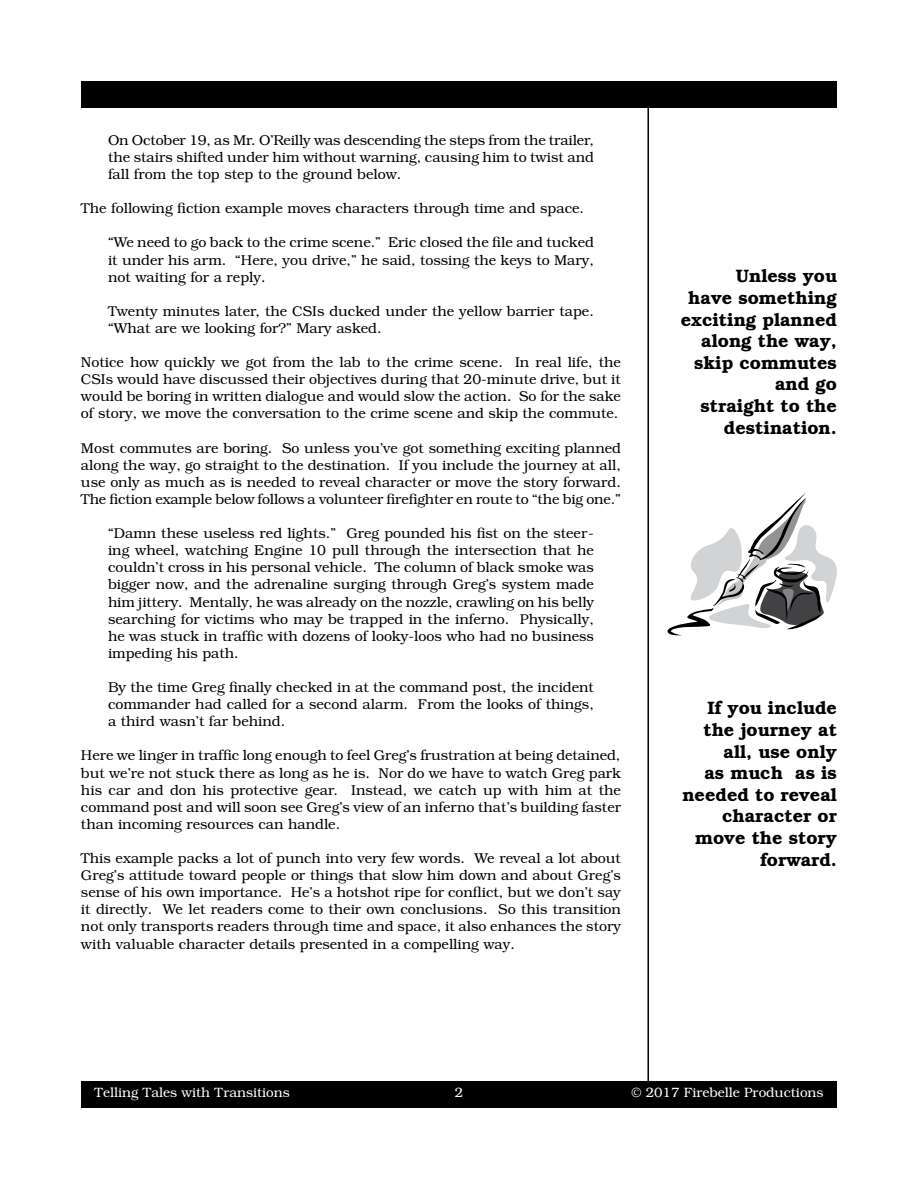
<style>
.page{position:relative;width:918px;height:1188px;background:#fff}
.page>*{position:absolute;margin:0;border:0;box-sizing:border-box;transform-origin:0 0}
.t1{font:600 18px/21.6px "Bookman Std";color:#000;text-align:right}
.t2{font:300 14.25px/17.1px "Bookman Std";color:#000;text-align:justify}
.t3{font:300 13.5px "Bookman Std";color:#fff}
</style>
<div class="page">
<div style="left:81px;top:1081px;width:756px;height:27px;background:#000"></div>
<div style="left:81px;top:81px;width:756px;height:27px;background:#000"></div>
<hr style="left:647px;top:105px;width:2px;height:980px;background:#000">
<svg style="left:667px;top:493px;width:170px;height:143px"></svg>
<p class="t2" style="left:108px;top:132px;width:488px">On October 19, as Mr. O’Reilly was descending the steps from the trailer, the stairs shifted under him without warning, causing him to twist and fall from the top step to the ground below.</p>
<p class="t2" style="left:81px;top:200px;width:505px">The following fiction example moves characters through time and space.</p>
<p class="t2" style="left:108px;top:234px;width:488px">“We need to go back to the crime scene.” Eric closed the file and tucked it under his arm. “Here, you drive,” he said, tossing the keys to Mary, not waiting for a reply.</p>
<p class="t2" style="left:108px;top:303px;width:487px">Twenty minutes later, the CSIs ducked under the yellow barrier tape. “What are we looking for?” Mary asked.</p>
<p class="t2" style="left:81px;top:354px;width:542px">Notice how quickly we got from the lab to the crime scene. In real life, the CSIs would have discussed their objectives during that 20-minute drive, but it would be boring in written dialogue and would slow the action. So for the sake of story, we move the conversation to the crime scene and skip the commute.</p>
<p class="t2" style="left:81px;top:439px;width:542px">Most commutes are boring. So unless you’ve got something exciting planned along the way, go straight to the destination. If you include the journey at all, use only as much as is needed to reveal character or move the story forward.<br>The fiction example below follows a volunteer firefighter en route to “the big one.”</p>
<p class="t2" style="left:108px;top:525px;width:488px">“Damn these useless red lights.” Greg pounded his fist on the steer&shy;ing wheel, watching Engine 10 pull through the intersection that he couldn’t cross in his personal vehicle. The column of black smoke was bigger now, and the adrenaline surging through Greg’s system made him jittery. Mentally, he was already on the nozzle, crawling on his belly searching for victims who may be trapped in the inferno. Physically, he was stuck in traffic with dozens of looky-loos who had no business impeding his path.</p>
<p class="t2" style="left:108px;top:679px;width:488px">By the time Greg finally checked in at the command post, the incident commander had called for a second alarm. From the looks of things, a third wasn’t far behind.</p>
<p class="t2" style="left:81px;top:747px;width:542px">Here we linger in traffic long enough to feel Greg’s frustration at being detained, but we’re not stuck there as long as he is. Nor do we have to watch Greg park his car and don his protective gear. Instead, we catch up with him at the command post and will soon see Greg’s view of an inferno that’s building faster than incoming resources can handle.</p>
<p class="t2" style="left:81px;top:850px;width:542px">This example packs a lot of punch into very few words. We reveal a lot about Greg’s attitude toward people or things that slow him down and about Greg’s sense of his own importance. He’s a hotshot ripe for conflict, but we don’t say it directly. We let readers come to their own conclusions. So this transition not only transports readers through time and space, it also enhances the story with valuable character details presented in a compelling way.</p>
<p class="t1" style="left:681px;top:265px;width:158px">Unless you<br>have something exciting planned along the way, skip commutes and go<br>straight to the destination.</p>
<p class="t1" style="left:682px;top:697px;width:156px">If you include the journey at all, use only<br>as much as is needed to reveal character or move the story forward.</p>
<p class="t3" style="left:94px;top:1085px;width:197px">Telling Tales with Transitions</p>
<p class="t3" style="left:455px;top:1085px;width:10px">2</p>
<p class="t3" style="left:632px;top:1085px;width:193px">© 2017 Firebelle Productions</p>
</div>
